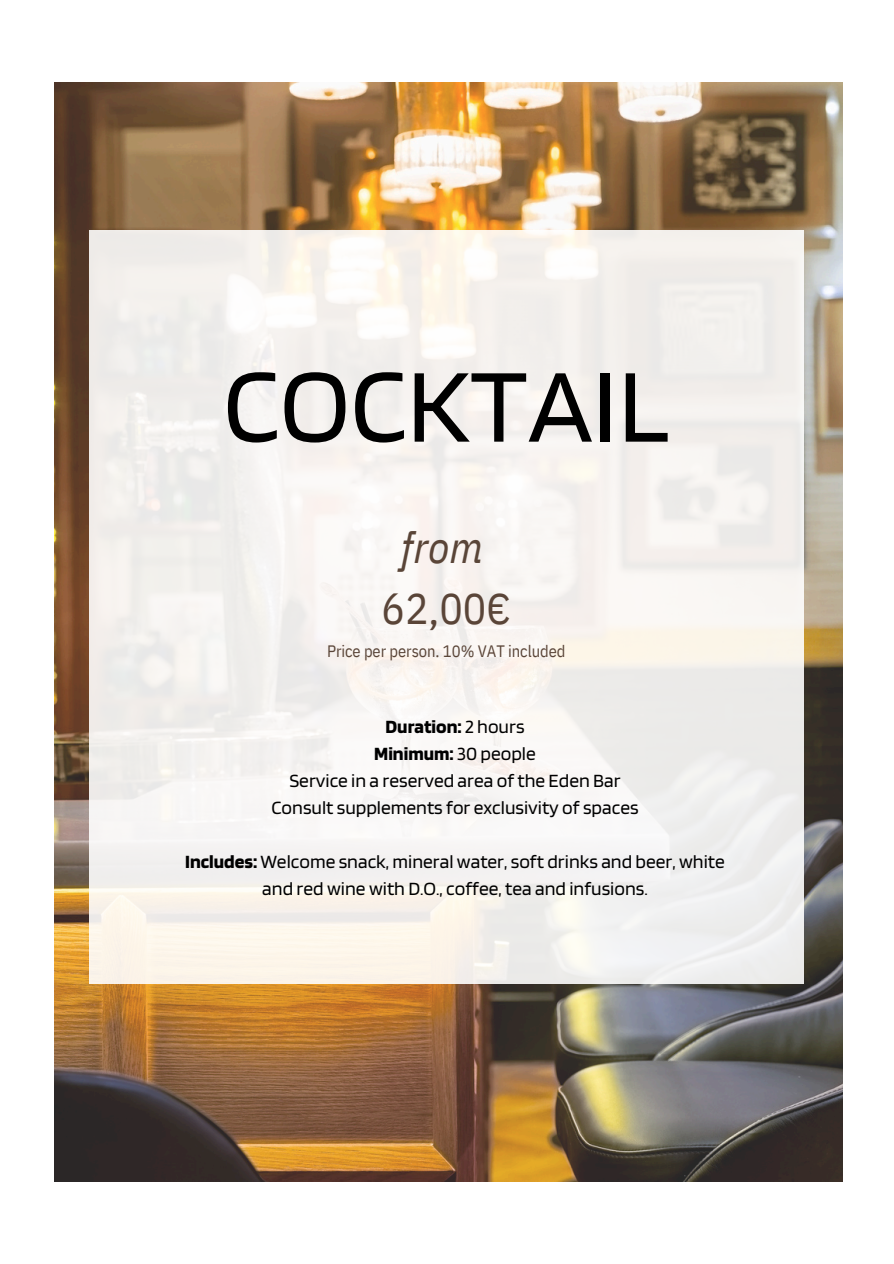
<style>
.page{position:relative;width:894px;height:1264px;background:#fff}
.page>*{position:absolute;margin:0;border:0;box-sizing:border-box;transform-origin:0 0}
.t1{font:108.9px "Blinker";color:#000}
.t2{font:43.5px/60.8px "IBM Plex Sans Cond";color:#5a4538;text-align:center}
.t3{font:19.5px/27px "Blinker";color:#000;text-align:center}
.t4{font:16.5px "IBM Plex Sans Cond";letter-spacing:-.005em;color:#5a4538}
.s1{font-style:italic}
.s2{font-weight:700}
</style>
<div class="page">
<img style="left:55px;top:82px;width:787px;height:1098px">
<div style="left:89px;top:230px;width:714px;height:753px;background:#f5f2ee"></div>
<p class="t1" style="left:223px;top:337px;width:447px">COCKTAIL</p>
<p class="t2" style="left:381px;top:516px;width:131px"><span class="s1">from<br></span>62,00€</p>
<h3 class="t4" style="left:327px;top:639px;width:240px">Price per person. 10% VAT included</h3>
<h1 class="t3" style="left:271px;top:712px;width:368px"><span class="s2">Duration:</span> 2 hours<br><span class="s2">Minimum:</span> 30 people<br>Service in a reserved area of the Eden Bar<br>Consult supplements for exclusivity of spaces</h1>
<h2 class="t3" style="left:185px;top:847px;width:541px"><span class="s2">Includes:</span> Welcome snack, mineral water, soft drinks and beer, white and red wine with D.O., coffee, tea and infusions.</h2>
</div>
